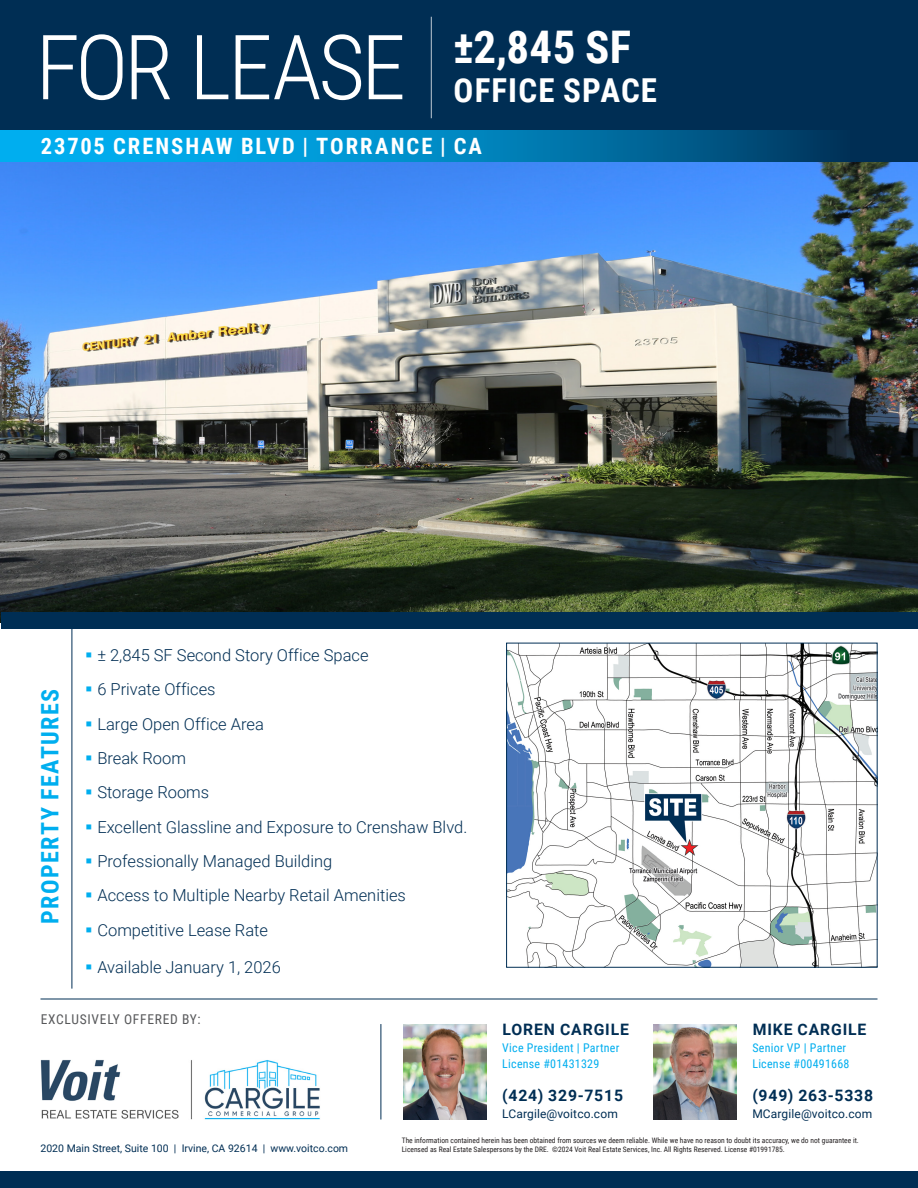
<style>
.page{position:relative;width:918px;height:1188px;background:#fff}
.page>*{position:absolute;margin:0;border:0;box-sizing:border-box;transform-origin:0 0}
.t1{font:300 90px "Roboto Condensed";letter-spacing:-.04em;color:#fff}
.t2{font:700 45px "Roboto Condensed";color:#fff}
.Title_2{font:700 33px "Roboto Condensed";letter-spacing:.035em;color:#fff}
.t3{font:700 24px "Roboto Condensed";letter-spacing:.06em;color:#00aeef}
.Property_Address{font:700 22.5px "Roboto Condensed";letter-spacing:.09em;color:#fff}
.t4{font:300 16.5px "Roboto";color:#002e54}
.t5{font:700 15.75px "Roboto";letter-spacing:.055em;color:#002e54}
.t6{font:13.5px "Roboto Condensed";letter-spacing:.055em;color:#57585a}
.t7{font:12px/16.5px "Roboto Condensed";letter-spacing:.02em;color:#00aeef}
.t8{font:12px "Roboto";letter-spacing:.01em;color:#002e54}
.t9{font:10.5px "Roboto";color:#002e54}
.t10{font:7.5px/9px "Roboto Condensed";color:#231f20}
</style>
<div class="page">
<img style="left:40px;top:1060px;width:280px;height:60px">
<img style="left:404px;top:1024px;width:82px;height:96px">
<img style="left:654px;top:1024px;width:82px;height:96px">
<img style="left:0;top:162px;width:918px;height:460px">
<div style="left:0;top:1172px;width:918px;height:16px;background:#002e54"></div>
<div style="left:0;top:0;width:918px;height:162px;background:#002e54"></div>
<div style="left:2px;top:613px;width:916px;height:16px;background:#002e54"></div>
<svg style="left:0;top:131px;width:823px;height:31px;background:#0085be"></svg>
<img style="left:508px;top:645px;width:368px;height:321px">
<div style="left:506px;top:643px;width:372px;height:325px;border:1px solid #002e54"></div>
<hr style="left:381px;top:1024px;width:1px;height:96px;background:#002e54">
<hr style="left:431px;top:17px;width:1px;height:101px;background:#fff">
<hr style="left:40px;top:999px;width:838px;height:1px;background:#002e54">
<hr style="left:72px;top:620px;width:1px;height:369px;background:#002e54">
<h1 class="t1" style="left:36px;top:4px;width:372px">FOR LEASE</h1>
<p class="t2" style="left:453px;top:15px;width:180px">±2,845 SF</p>
<p class="Title_2" style="left:454px;top:67px;width:205px">OFFICE SPACE</p>
<p class="Property_Address" style="left:41px;top:131px;width:442px">23705 CRENSHAW BLVD | TORRANCE | CA</p>
<h3 class="t3" style="left:33px;top:924px;width:236px;rotate:-90deg">PROPERTY FEATURES</h3>
<p class="t4" style="left:97px;top:644px;width:273px">± 2,845 SF Second Story Office Space</p>
<p class="t4" style="left:97px;top:678px;width:120px">6 Private Offices</p>
<p class="t4" style="left:97px;top:712px;width:168px">Large Open Office Area</p>
<p class="t4" style="left:97px;top:747px;width:90px">Break Room</p>
<p class="t4" style="left:97px;top:781px;width:113px">Storage Rooms</p>
<p class="t4" style="left:97px;top:815px;width:371px">Excellent Glassline and Exposure to Crenshaw Blvd.</p>
<p class="t4" style="left:97px;top:850px;width:236px">Professionally Managed Building</p>
<p class="t4" style="left:97px;top:884px;width:310px">Access to Multiple Nearby Retail Amenities</p>
<p class="t4" style="left:97px;top:918px;width:172px">Competitive Lease Rate</p>
<p class="t4" style="left:97px;top:955px;width:185px">Available January 1, 2026</p>
<p class="t6" style="left:41px;top:1010px;width:161px">EXCLUSIVELY OFFERED BY:</p>
<p class="t5" style="left:503px;top:1019px;width:128px">LOREN CARGILE</p>
<p class="t7" style="left:502px;top:1039px;width:119px">Vice President | Partner<br>License #01431329</p>
<p class="t5" style="left:502px;top:1085px;width:122px">(424) 329-7515</p>
<p class="t8" style="left:502px;top:1105px;width:117px">LCargile@voitco.com</p>
<p class="t5" style="left:753px;top:1019px;width:115px">MIKE CARGILE</p>
<p class="t7" style="left:752px;top:1039px;width:99px">Senior VP | Partner<br>License #00491668</p>
<p class="t5" style="left:752px;top:1085px;width:122px">(949) 263-5338</p>
<p class="t8" style="left:752px;top:1105px;width:121px">MCargile@voitco.com</p>
<p class="t9" style="left:40px;top:1141px;width:309px">2020 Main Street, Suite 100 | Irvine, CA 92614 | www.voitco.com</p>
<p class="t10" style="left:402px;top:1136px;width:459px">The information contained herein has been obtained from sources we deem reliable. While we have no reason to doubt its accuracy, we do not guarantee it.<br>Licensed as Real Estate Salespersons by the DRE. ©2024 Voit Real Estate Services, Inc. All Rights Reserved. License #01991785.</p>
</div>
